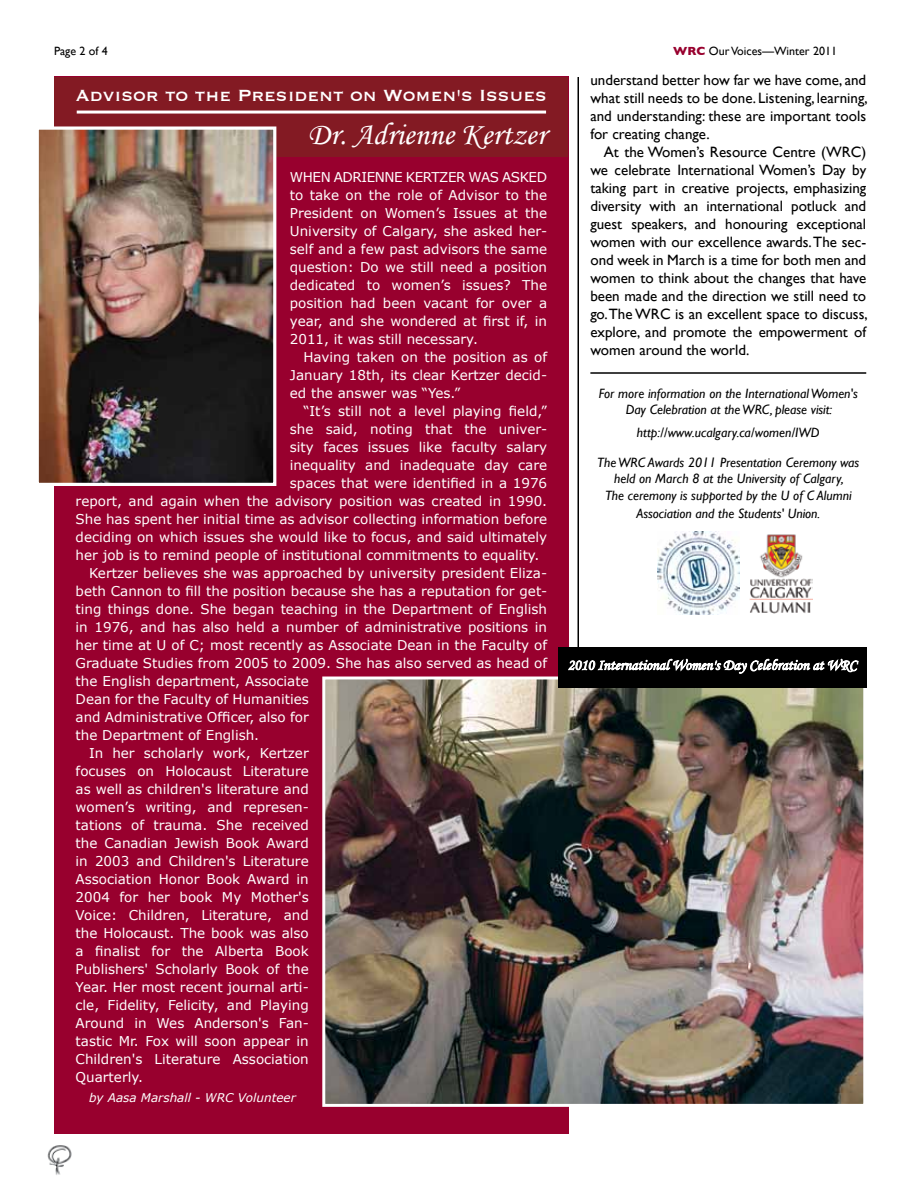
<style>
.page{position:relative;width:918px;height:1188px;background:#fff}
.page>*{position:absolute;margin:0;border:0;box-sizing:border-box;transform-origin:0 0}
.t1{font:31.5px "Monotype Corsiva";color:#fff}
.t2{font:21px "Copperplate";color:#fff}
.t3{font:15px/18px "Gill Sans";color:#000;text-align:justify}
.t4{font:13.5px/18px "Verdana";color:#fff}
.t5{font:italic 13.5px/16.2px "Gill Sans";color:#000;text-align:center}
.t6{font:12px "Gill Sans";color:#000}
.t7{font:italic 12px "Verdana";color:#fff}
.s1{font-weight:700;color:#98002e}
</style>
<div class="page">
<img style="left:47px;top:1145px;width:25px;height:30px">
<div style="left:54px;top:76px;width:515px;height:1058px;background:#98002e"></div>
<hr style="left:578px;top:77px;width:1px;height:591px;background:#000">
<div style="left:54px;top:77px;width:513px;height:80px;background:#831a23"></div>
<img style="left:40px;top:130px;width:232px;height:352px">
<div style="left:36px;top:126px;width:240px;height:360px;border:3px solid #fff"></div>
<hr style="left:77px;top:111px;width:469px;height:3px;background:#fff">
<img style="left:326px;top:681px;width:536px;height:422px">
<div style="left:322px;top:677px;width:544px;height:430px;border:3px solid #fff"></div>
<div style="left:558px;top:647px;width:308px;height:41px;background:#000"></div>
<svg style="left:568px;top:640px;width:291px;height:34px"></svg>
<img style="left:658px;top:531px;width:81px;height:84px">
<img style="left:750px;top:534px;width:63px;height:80px">
<hr style="left:590px;top:372px;width:276px;height:2px;background:#000">
<p class="t6" style="left:54px;top:44px;width:55px">Page 2 of 4</p>
<p class="t6" style="left:673px;top:44px;width:165px"><span class="s1">WRC</span> Our Voices—Winter 2011</p>
<h2 class="t2" style="left:76px;top:82px;width:472px">Advisor to the President on Women's Issues</h2>
<h1 class="t1" style="left:308px;top:115px;width:240px">Dr. Adrienne Kertzer</h1>
<p class="t4" style="left:290px;top:169px;width:259px;text-indent:212px">asked<br>to take on the role of Advisor to the<br>President on Women’s Issues at the<br>University of Calgary, she asked her&shy;self and a few past advisors the same question: Do we still need a position dedicated to women’s issues? The position had been vacant for over a year, and she wondered at first if, in<br>2011, it was still necessary.</p>
<p class="t4" style="left:290px;top:349px;width:259px;text-align:justify;text-indent:14px">Having taken on the position as of January 18th, its clear Kertzer decid&shy;ed the answer was “Yes.”</p>
<p class="t4" style="left:303px;top:403px;width:245px">“It’s still not a level playing field,”</p>
<p class="t4" style="left:290px;top:421px;width:259px">she said, noting that the univer-</p>
<p class="t4" style="left:290px;top:439px;width:259px">sity faces issues like faculty salary</p>
<p class="t4" style="left:290px;top:457px;width:259px">inequality and inadequate day care</p>
<p class="t4" style="left:290px;top:475px;width:259px">spaces that were identified in a 1976</p>
<p class="t4" style="left:76px;top:493px;width:473px">report, and again when the advisory position was created in 1990.</p>
<p class="t4" style="left:76px;top:510px;width:473px">She has spent her initial time as advisor collecting information before</p>
<p class="t4" style="left:76px;top:528px;width:473px">deciding on which issues she would like to focus, and said ultimately</p>
<p class="t4" style="left:76px;top:546px;width:465px">her job is to remind people of institutional commitments to equality.</p>
<p class="t4" style="left:89px;top:564px;width:460px">Kertzer believes she was approached by university president Eliza-</p>
<p class="t4" style="left:76px;top:582px;width:473px">beth Cannon to fill the position because she has a reputation for get-</p>
<p class="t4" style="left:76px;top:600px;width:473px">ting things done. She began teaching in the Department of English</p>
<p class="t4" style="left:76px;top:618px;width:473px">in 1976, and has also held a number of administrative positions in</p>
<p class="t4" style="left:76px;top:636px;width:473px">her time at U of C; most recently as Associate Dean in the Faculty of</p>
<p class="t4" style="left:76px;top:654px;width:473px">Graduate Studies from 2005 to 2009. She has also served as head of</p>
<p class="t4" style="left:76px;top:672px;width:235px">the English department, Associate</p>
<p class="t4" style="left:76px;top:690px;width:235px">Dean for the Faculty of H umanities</p>
<p class="t4" style="left:76px;top:708px;width:235px">and Administrative Officer, also for</p>
<p class="t4" style="left:76px;top:726px;width:185px">the Department of English.</p>
<p class="t4" style="left:89px;top:744px;width:221px">In her scholarly work, Kertzer</p>
<p class="t4" style="left:76px;top:762px;width:235px">focuses on H olocaust Literature</p>
<p class="t4" style="left:76px;top:780px;width:235px">as well as children's literature and</p>
<p class="t4" style="left:76px;top:798px;width:235px">women’s writing, and represen-</p>
<p class="t4" style="left:76px;top:816px;width:235px">tations of trauma. She received</p>
<p class="t4" style="left:76px;top:834px;width:235px">the Canadian Jewish Book Award</p>
<p class="t4" style="left:76px;top:852px;width:235px">in 2003 and Children's Literature</p>
<p class="t4" style="left:76px;top:870px;width:235px">Association H onor Book Award in</p>
<p class="t4" style="left:76px;top:888px;width:235px">2004 for her book My Mother's</p>
<p class="t4" style="left:76px;top:906px;width:235px">Voice: Children, Literature, and</p>
<p class="t4" style="left:76px;top:924px;width:235px">the Holocaust. The book was also</p>
<p class="t4" style="left:76px;top:942px;width:235px">a finalist for the Alberta Book</p>
<p class="t4" style="left:76px;top:960px;width:235px">Publishers' Scholarly Book of the</p>
<p class="t4" style="left:76px;top:978px;width:235px">Year. Her most recent journal arti-</p>
<p class="t4" style="left:76px;top:996px;width:235px">cle, Fidelity, Felicity, and Playing</p>
<p class="t4" style="left:76px;top:1014px;width:235px">Around in Wes Anderson's Fan-</p>
<p class="t4" style="left:76px;top:1032px;width:235px">tastic Mr. Fox will soon appear in</p>
<p class="t4" style="left:76px;top:1050px;width:235px">Children's Literature Association</p>
<p class="t4" style="left:76px;top:1068px;width:69px">Quarterly.</p>
<p class="t7" style="left:89px;top:1090px;width:208px">by Aasa Marshall - WRC Volunteer</p>
<p class="t4" style="left:290px;top:169px;width:62px">When Adrie</p>
<p class="t4" style="left:375px;top:169px;width:105px">nne Kertzer was</p>
<p class="t3" style="left:590px;top:71px;width:279px">understand better how far we have come, and what still needs to be done. Listening, learning, and understanding: these are important tools for creating change.</p>
<p class="t3" style="left:590px;top:143px;width:279px;text-indent:14px">At the Women’s Resource Centre (WRC) we celebrate International Women’s Day by taking part in creative projects, emphasizing diversity with an international potluck and guest speakers, and honouring exceptional women with our excellence awards. The sec&shy;ond week in March is a time for both men and women to think about the changes that have been made and the direction we still need to go. The WRC is an excellent space to discuss, explore, and promote the empowerment of women around the world.</p>
<p class="t5" style="left:599px;top:386px;width:261px">For more information on the International Women's<br>Day Celebration at the WRC, please visit:</p>
<p class="t5" style="left:597px;top:418px;width:264px;line-height:29.7px">http://www.ucalgary.ca/women/IWD<br>The WRC Awards 2011 Presentation Ceremony was</p>
<p class="t5" style="left:605px;top:471px;width:248px">held on March 8 at the University of Calgary,<br>The ceremony is supported by the U of C Alumni</p>
<p class="t5" style="left:636px;top:505px;width:185px">Association and the Students' Union.</p>
</div>
